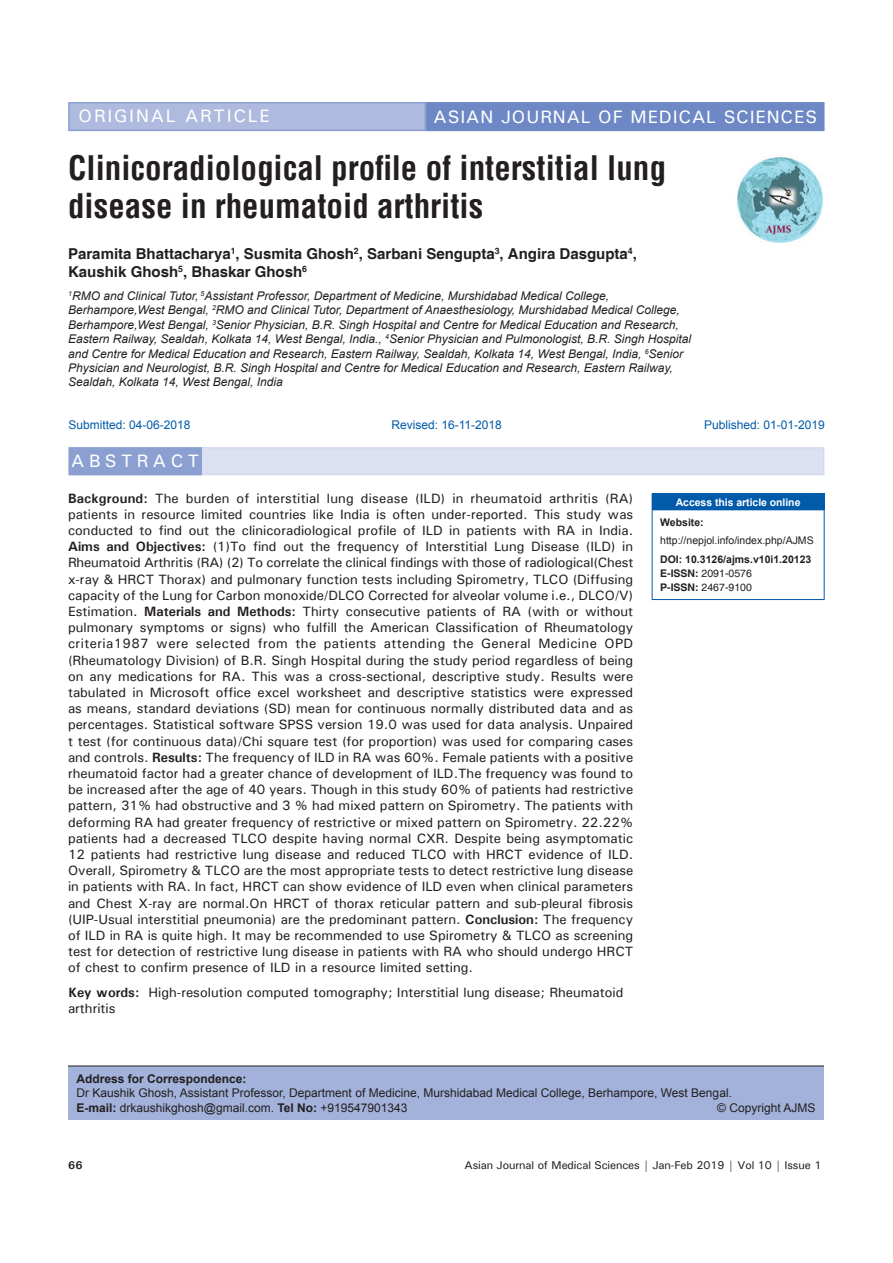
<style>
.page{position:relative;width:893px;height:1263px;background:#fff}
.page>*{position:absolute;margin:0;border:0;box-sizing:border-box;transform-origin:0 0}
.AT{font:700 condensed 33px/37.5px "Helvetica";color:#231f20}
.AH{font:500 18px "Univers";letter-spacing:.05em;color:#fff}
.AH-2{font:500 18px "Univers";letter-spacing:.1em;color:#fff}
.ABSH{font:500 18px "Univers";letter-spacing:.25em;color:#fff}
.AU{font:700 15px/18px "Helvetica";color:#231f20}
.ABS{font:500 13.5px/16.2px "Univers";color:#231f20;text-align:justify}
.KWD{font:500 13.5px/16.2px "Univers";color:#231f20}
.AFF{font:italic 12px/14.4px "Arial";color:#231f20}
.ADD{font:12px/14.4px "Arial";color:#231f20}
.HIS_1{font:12px "Arial";color:#015aaa}
.t1{font:500 11.25px "Univers";letter-spacing:-.01em;color:#231f20}
.t2{font:700 11.25px "Univers";color:#231f20}
.t3{font:700 10.5px/14.2px "Arial";color:#231f20}
.t4{font:10.5px/18.8px "Arial";color:#231f20}
.t5{font:700 10.5px "Arial";letter-spacing:-.005em;color:#fff}
.s1{font-weight:700}
.s2{font-family:"Helvetica"}
.s3{font-family:"Helvetica";font-weight:400}
</style>
<div class="page">
<div style="left:69px;top:447px;width:755px;height:28px;background:#dbe1f1"></div>
<div style="left:69px;top:448px;width:132px;height:26px;background:#8b9fd1"></div>
<div style="left:68px;top:447px;width:134px;height:28px;border:2px solid #8b9fd1"></div>
<div style="left:69px;top:103px;width:356px;height:27px;background:#aebade"></div>
<div style="left:68px;top:102px;width:358px;height:29px;border:2px solid #8b9fd1"></div>
<div style="left:427px;top:103px;width:397px;height:27px;background:#6d88c5"></div>
<div style="left:426px;top:102px;width:398px;height:29px;border:2px solid #6d88c5"></div>
<div style="left:652px;top:494px;width:172px;height:16px;background:#015aaa"></div>
<hr style="left:652px;top:493px;width:172px;height:1px;background:#015aaa">
<svg style="left:824px;top:494px;width:1px;height:15px"></svg>
<hr style="left:652px;top:510px;width:1px;height:89px;background:#015aaa">
<hr style="left:824px;top:510px;width:1px;height:89px;background:#015aaa">
<hr style="left:652px;top:599px;width:172px;height:1px;background:#015aaa">
<img style="left:737px;top:157px;width:86px;height:86px">
<div style="left:68px;top:1066px;width:756px;height:53px;background:#a3b2da"></div>
<hr style="left:68px;top:1065px;width:756px;height:1px;background:#231f20">
<p class="AH-2" style="left:79px;top:105px;width:192px">ORIGINAL ARTICLE</p>
<p class="AH" style="left:434px;top:105px;width:385px">ASIAN JOURNAL OF MEDICAL SCIENCES</p>
<p class="AT" style="left:68px;top:149px;width:599px">Clinicoradiological profile of interstitial lung disease in rheumatoid arthritis</p>
<p class="AU" style="left:68px;top:246px;width:570px">Paramita Bhattacharya<sup>1</sup>, Susmita Ghosh<sup>2</sup>, Sarbani Sengupta<sup>3</sup>, Angira Dasgupta<sup>4</sup>,<br>Kaushik Ghosh<sup>5</sup>, Bhaskar Ghosh<sup>6</sup></p>
<p class="AFF" style="left:68px;top:289px;width:625px"><sup>1</sup>RMO and Clinical Tutor, <sup>5</sup>Assistant Professor, Department of Medicine, Murshidabad Medical College, Berhampore,West Bengal, <sup>2</sup>RMO and Clinical Tutor, Department of Anaesthesiology, Murshidabad Medical College, Berhampore,West Bengal, <sup>3</sup>Senior Physician, B.R. Singh Hospital and Centre for Medical Education and Research, Eastern Railway, Sealdah, Kolkata 14, West Bengal, India., <sup>4</sup>Senior Physician and Pulmonologist, B.R. Singh Hospital and Centre for Medical Education and Research, Eastern Railway, Sealdah, Kolkata 14, West Bengal, India, <sup>6</sup>Senior Physician and Neurologist, B.R. Singh Hospital and Centre for Medical Education and Research, Eastern Railway, Sealdah, Kolkata 14, West Bengal, India</p>
<p class="HIS_1" style="left:68px;top:417px;width:124px">Submitted: 04-06-2018</p>
<p class="HIS_1" style="left:391px;top:417px;width:112px">Revised: 16-11-2018</p>
<p class="HIS_1" style="left:704px;top:417px;width:122px">Published: 01-01-2019</p>
<p class="ABSH" style="left:71px;top:450px;width:129px">ABSTRACT</p>
<p class="ABS" style="left:68px;top:490px;width:567px"><span class="s1">Background:</span> The burden of interstitial lung disease (ILD) in rheumatoid arthritis (RA) patients in resource limited countries like India is often under-reported. This study was conducted to find out the clinicoradiological profile of ILD in patients with RA in India.<br><span class="s1">Aims and Objectives:</span> (1)To find out the frequency of Interstitial Lung Disease (ILD) in Rheumatoid Arthritis (RA) (2) To correlate the clinical findings with those of radiological(Chest x-ray &amp; HRCT Thorax) and pulmonary function tests including Spirometry, TLCO (Diffusing capacity of the Lung for Carbon monoxide/DLCO Corrected for alveolar volume i.e., DLCO/V)<br>Estimation. <span class="s1">Materials and Methods:</span> Thirty consecutive patients of RA (with or without pulmonary symptoms or signs) who fulfill the American Classification of Rheumatology criteria1987 were selected from the patients attending the General Medicine OPD (Rheumatology Division) of B.R. Singh Hospital during the study period regardless of being on any medications for RA. This was a cross-sectional, descriptive study. Results were tabulated in Microsoft office excel worksheet and descriptive statistics were expressed as means, standard deviations (SD) mean for continuous normally distributed data and as percentages. Statistical software SPSS version 19.0 was used for data analysis. Unpaired t test (for continuous data)/Chi square test (for proportion) was used for comparing cases and controls. <span class="s1">Results:</span> The frequency of ILD in RA was 60%. Female patients with a positive rheumatoid factor had a greater chance of development of ILD.The frequency was found to be increased after the age of 40 years. Though in this study 60% of patients had restrictive pattern, 31% had obstructive and 3 % had mixed pattern on Spirometry. The patients with deforming RA had greater frequency of restrictive or mixed pattern on Spirometry. 22.22% patients had a decreased TLCO despite having normal CXR. Despite being asymptomatic 12 patients had restrictive lung disease and reduced TLCO with HRCT evidence of ILD.<br>Overall, Spirometry &amp; TLCO are the most appropriate tests to detect restrictive lung disease in patients with RA. In fact, HRCT can show evidence of ILD even when clinical parameters and Chest X-ray are normal.On HRCT of thorax reticular pattern and sub-pleural fibrosis (UIP-Usual interstitial pneumonia) are the predominant pattern. <span class="s1">Conclusion:</span> The frequency of ILD in RA is quite high. It may be recommended to use Spirometry &amp; TLCO as screening test for detection of restrictive lung disease in patients with RA who should undergo HRCT of chest to confirm presence of ILD in a resource limited setting.</p>
<p class="KWD" style="left:68px;top:984px;width:557px"><span class="s1">Key words:</span> High-resolution computed tomography; Interstitial lung disease; Rheumatoid arthritis</p>
<p class="t5" style="left:676px;top:495px;width:126px">Access this article online</p>
<p class="t4" style="left:660px;top:513px;width:155px"><span class="s1">Website: </span>http://nepjol.info/index.php/AJMS</p>
<p class="t3" style="left:660px;top:552px;width:153px">DOI: 10.3126/ajms.v10i1.20123<br><span class="s2">E-ISSN:</span> <span class="s3">2091-0576<br></span><span class="s2">P-ISSN:</span> <span class="s3">2467-9100</span></p>
<p class="ADD" style="left:77px;top:1071px;width:657px"><span class="s1">Address for Correspondence:<br></span>Dr Kaushik Ghosh, Assistant Professor, Department of Medicine, Murshidabad Medical College, Berhampore, West Bengal.<br><span class="s1">E-mail:</span> drkaushikghosh@gmail.com. <span class="s1">Tel No:</span> +919547901343</p>
<p class="ADD" style="left:717px;top:1100px;width:100px">© Copyright AJMS</p>
<p class="t2" style="left:68px;top:1158px;width:16px">66</p>
<p class="t1" style="left:464px;top:1157px;width:358px">Asian Journal of Medical Sciences | Jan-Feb 2019 | Vol 10 | Issue 1</p>
</div>
